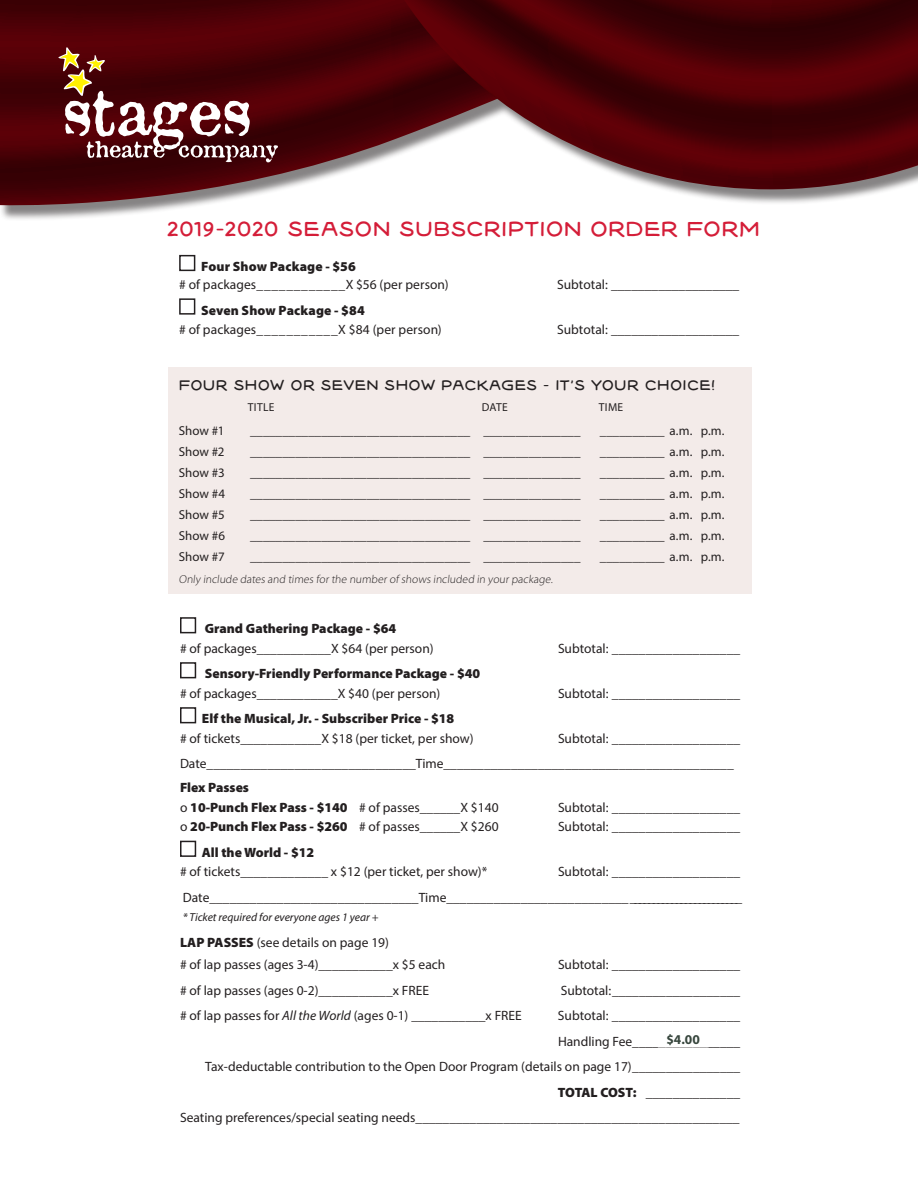
<style>
.page{position:relative;width:918px;height:1188px;background:#fff}
.page>*{position:absolute;margin:0;border:0;box-sizing:border-box;transform-origin:0 0}
.NEW_COPY{font:21px "Sailors Diary Sans";color:#d41d38}
.SCHEDULE{font:14.4px "Sailors Diary Sans";letter-spacing:.02em;color:#231f20}
.SCHEDULE-2{font:13.5px/25.5px "Myriad Pro";color:#231f20}
.SCHEDULE-3{font:900 13.5px "Myriad Pro";color:#231f20}
.SCHEDULE-4{font:700 13.5px "Myriad Pro";color:#37463d}
.SCHEDULE-5{font:12.9px "Myriad Pro";color:#231f20}
.SCHEDULE-6{font:300 11.55px "Myriad Pro";color:#231f20}
.SCHEDULE-7{font:italic 11.55px "Myriad Pro";color:#231f20}
.SCHEDULE-8{font:11.55px "Myriad Pro";letter-spacing:.035em;color:#231f20}
.s1{font-weight:900}
.s2{font-style:italic}
</style>
<div class="page">
<div style="left:168px;top:368px;width:584px;height:226px;background:#f3ebe9"></div>
<div style="left:180px;top:617px;width:16px;height:16px;border:2px solid #231f20"></div>
<div style="left:180px;top:662px;width:16px;height:16px;border:2px solid #231f20"></div>
<div style="left:180px;top:707px;width:16px;height:16px;border:2px solid #231f20"></div>
<div style="left:180px;top:841px;width:16px;height:16px;border:2px solid #231f20"></div>
<div style="left:179px;top:255px;width:16px;height:16px;border:2px solid #231f20"></div>
<div style="left:179px;top:298px;width:16px;height:17px;border:2px solid #231f20"></div>
<div style="left:0;top:0;width:918px;height:221px;background:#231f20;opacity:.55"></div>
<svg style="left:0;top:0;width:918px;height:206px"></svg>
<svg style="left:404px;top:0;width:514px;height:189px;background:#612428"></svg>
<svg style="left:58px;top:47px;width:220px;height:115px;background:#6b3132"></svg>
<p class="NEW_COPY" style="left:166px;top:216px;width:595px">2019-2020 SEASON SUBSCRIPTION ORDER FORM</p>
<p class="SCHEDULE-3" style="left:201px;top:259px;width:156px">Four Show Package - $56</p>
<p class="SCHEDULE-2" style="left:179px;top:272px;width:271px"># of packages____________X $56 (per person)</p>
<p class="SCHEDULE-2" style="left:557px;top:272px;width:184px">Subtotal: ___________________</p>
<p class="SCHEDULE-3" style="left:201px;top:302px;width:165px">Seven Show Package - $84</p>
<p class="SCHEDULE-2" style="left:179px;top:317px;width:264px"># of packages___________X $84 (per person)</p>
<p class="SCHEDULE-2" style="left:557px;top:317px;width:184px">Subtotal: ___________________</p>
<p class="SCHEDULE" style="left:179px;top:376px;width:538px">FOUR SHOW OR SEVEN SHOW PACKAGES - IT’S YOUR CHOICE!</p>
<p class="SCHEDULE-8" style="left:248px;top:400px;width:28px">TITLE</p>
<p class="SCHEDULE-8" style="left:482px;top:400px;width:28px">DATE</p>
<p class="SCHEDULE-8" style="left:599px;top:400px;width:26px">TIME</p>
<p class="SCHEDULE-5" style="left:179px;top:423px;width:47px">Show #1</p>
<p class="SCHEDULE-5" style="left:250px;top:423px;width:332px">__________________________________ _______________</p>
<p class="SCHEDULE-5" style="left:600px;top:423px;width:126px">__________ a.m. p.m.</p>
<p class="SCHEDULE-5" style="left:179px;top:444px;width:47px">Show #2</p>
<p class="SCHEDULE-5" style="left:250px;top:444px;width:332px">__________________________________ _______________</p>
<p class="SCHEDULE-5" style="left:600px;top:444px;width:126px">__________ a.m. p.m.</p>
<p class="SCHEDULE-5" style="left:179px;top:465px;width:47px">Show #3</p>
<p class="SCHEDULE-5" style="left:250px;top:465px;width:332px">__________________________________ _______________</p>
<p class="SCHEDULE-5" style="left:600px;top:465px;width:126px">__________ a.m. p.m.</p>
<p class="SCHEDULE-5" style="left:179px;top:486px;width:48px">Show #4</p>
<p class="SCHEDULE-5" style="left:250px;top:486px;width:332px">__________________________________ _______________</p>
<p class="SCHEDULE-5" style="left:600px;top:486px;width:126px">__________ a.m. p.m.</p>
<p class="SCHEDULE-5" style="left:179px;top:507px;width:48px">Show #5</p>
<p class="SCHEDULE-5" style="left:250px;top:507px;width:332px">__________________________________ _______________</p>
<p class="SCHEDULE-5" style="left:600px;top:507px;width:126px">__________ a.m. p.m.</p>
<p class="SCHEDULE-5" style="left:179px;top:528px;width:48px">Show #6</p>
<p class="SCHEDULE-5" style="left:250px;top:528px;width:332px">__________________________________ _______________</p>
<p class="SCHEDULE-5" style="left:600px;top:528px;width:126px">__________ a.m. p.m.</p>
<p class="SCHEDULE-5" style="left:179px;top:549px;width:47px">Show #7</p>
<p class="SCHEDULE-5" style="left:250px;top:549px;width:332px">__________________________________ _______________</p>
<p class="SCHEDULE-5" style="left:600px;top:549px;width:126px">__________ a.m. p.m.</p>
<p class="SCHEDULE-6" style="left:179px;top:572px;width:377px">Only include dates and times for the number of shows included in your package.</p>
<p class="SCHEDULE-3" style="left:205px;top:621px;width:193px">Grand Gathering Package - $64</p>
<p class="SCHEDULE-2" style="left:180px;top:635px;width:255px"># of packages___________X $64 (per person)</p>
<p class="SCHEDULE-2" style="left:558px;top:635px;width:184px">Subtotal: ___________________</p>
<p class="SCHEDULE-3" style="left:205px;top:666px;width:277px">Sensory-Friendly Performance Package - $40</p>
<p class="SCHEDULE-2" style="left:180px;top:680px;width:262px"># of packages____________X $40 (per person)</p>
<p class="SCHEDULE-2" style="left:558px;top:680px;width:184px">Subtotal: ___________________</p>
<p class="SCHEDULE-3" style="left:202px;top:711px;width:254px">Elf the Musical, Jr. - Subscriber Price - $18</p>
<p class="SCHEDULE-2" style="left:180px;top:725px;width:295px"># of tickets____________X $18 (per ticket, per show)</p>
<p class="SCHEDULE-2" style="left:558px;top:725px;width:184px">Subtotal: ___________________</p>
<p class="SCHEDULE-2" style="left:180px;top:751px;width:555px">Date_______________________________Time___________________________________________</p>
<p class="SCHEDULE-3" style="left:180px;top:780px;width:71px">Flex Passes</p>
<p class="SCHEDULE-2" style="left:180px;top:794px;width:320px">o <span class="s1">10-Punch Flex Pass - $140</span> # of passes______X $140</p>
<p class="SCHEDULE-2" style="left:558px;top:794px;width:184px">Subtotal: ___________________</p>
<p class="SCHEDULE-2" style="left:180px;top:814px;width:320px">o <span class="s1">20-Punch Flex Pass - $260</span> # of passes______X $260</p>
<p class="SCHEDULE-2" style="left:558px;top:814px;width:184px">Subtotal: ___________________</p>
<p class="SCHEDULE-3" style="left:202px;top:845px;width:114px">All the World - $12</p>
<p class="SCHEDULE-2" style="left:180px;top:859px;width:309px"># of tickets_____________ x $12 (per ticket, per show)*</p>
<p class="SCHEDULE-2" style="left:558px;top:859px;width:184px">Subtotal: ___________________</p>
<p class="SCHEDULE-2" style="left:183px;top:884px;width:561px">Date_______________________________Time___________________________________________________</p>
<p class="SCHEDULE-2" style="left:180px;top:929px;width:211px"><span class="s1">LAP PASSES</span> (see details on page 19)</p>
<p class="SCHEDULE-2" style="left:180px;top:952px;width:267px"># of lap passes (ages 3-4)___________x $5 each</p>
<p class="SCHEDULE-2" style="left:558px;top:952px;width:184px">Subtotal: ___________________</p>
<p class="SCHEDULE-2" style="left:180px;top:977px;width:251px"># of lap passes (ages 0-2)___________x FREE</p>
<p class="SCHEDULE-2" style="left:561px;top:977px;width:181px">Subtotal:___________________</p>
<p class="SCHEDULE-2" style="left:180px;top:1003px;width:343px"># of lap passes for <span class="s2">All the World</span> (ages 0-1) ___________x FREE</p>
<p class="SCHEDULE-2" style="left:558px;top:1003px;width:184px">Subtotal: ___________________<br>Handling Fee________________</p>
<p class="SCHEDULE-2" style="left:205px;top:1054px;width:537px">Tax-deductable contribution to the Open Door Program (details on page 17)________________</p>
<p class="SCHEDULE-2" style="left:558px;top:1079px;width:184px"><span class="s1">TOTAL COST:</span> ______________</p>
<p class="SCHEDULE-2" style="left:180px;top:1105px;width:561px">Seating preferences/special seating needs________________________________________________</p>
<p class="SCHEDULE-7" style="left:183px;top:910px;width:198px">* Ticket required for everyone ages 1 year +</p>
<p class="SCHEDULE-4" style="left:666px;top:1031px;width:35px">$4.00</p>
</div>
